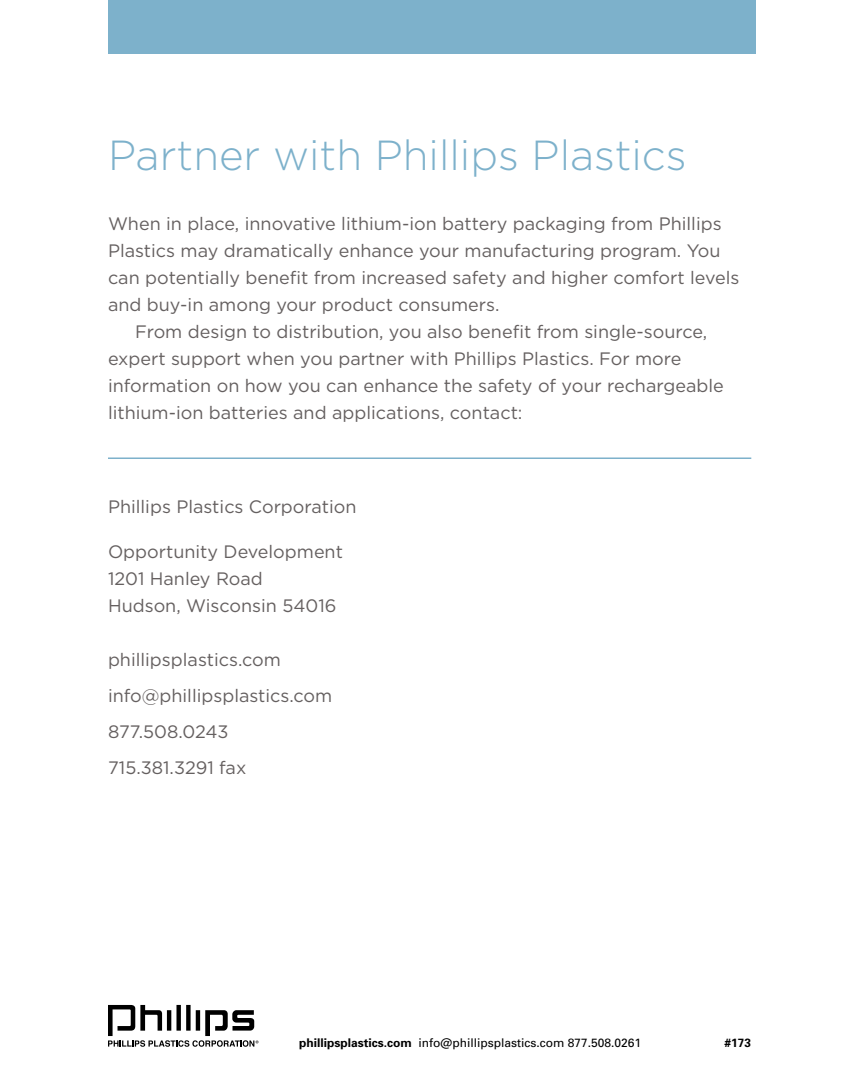
<style>
.page{position:relative;width:864px;height:1080px;background:#fff}
.page>*{position:absolute;margin:0;border:0;box-sizing:border-box;transform-origin:0 0}
.t1{font:300 42px "Gotham";color:#7db1cb}
.t2{font:18px/36px "Gotham";color:#656060}
.t3{font:12px "Univers";color:#000}
.t4{font:700 12px "Univers";color:#000}
.s1{font-weight:700}
</style>
<div class="page">
<div style="left:108px;top:0;width:648px;height:54px;background:#7db1cb"></div>
<svg style="left:108px;top:1005px;width:151px;height:42px"></svg>
<hr style="left:108px;top:458px;width:643px;height:1px;background:#7db1cb">
<h1 class="t1" style="left:108px;top:132px;width:580px">Partner with Phillips Plastics</h1>
<p class="t2" style="left:108px;top:205px;width:615px">When in place, innovative lithium-ion battery packaging from Phillips</p>
<p class="t2" style="left:108px;top:232px;width:614px">Plastics may dramatically enhance your manufacturing program. You</p>
<p class="t2" style="left:108px;top:259px;width:633px">can potentially benefit from increased safety and higher comfort levels</p>
<p class="t2" style="left:108px;top:286px;width:393px">and buy-in among your product consumers.</p>
<p class="t2" style="left:135px;top:313px;width:574px">From design to distribution, you also benefit from single-source,</p>
<p class="t2" style="left:108px;top:340px;width:575px">expert support when you partner with Phillips Plastics. For more</p>
<p class="t2" style="left:108px;top:367px;width:617px">information on how you can enhance the safety of your rechargeable</p>
<p class="t2" style="left:108px;top:394px;width:416px">lithium-ion batteries and applications, contact:</p>
<p class="t2" style="left:108px;top:489px;width:250px">Phillips Plastics Corporation</p>
<p class="t2" style="left:108px;top:538px;width:237px;line-height:27px">Opportunity Development<br>1201 Hanley Road<br>Hudson, Wisconsin 54016</p>
<p class="t2" style="left:108px;top:642px;width:226px">phillipsplastics.com info@phillipsplastics.com<br>877.508.0243<br>715.381.3291 fax</p>
<p class="t3" style="left:299px;top:1035px;width:344px"><span class="s1">phillipsplastics.com</span> info@phillipsplastics.com 877.508.0261</p>
<p class="t4" style="left:725px;top:1035px;width:28px">#173</p>
</div>
